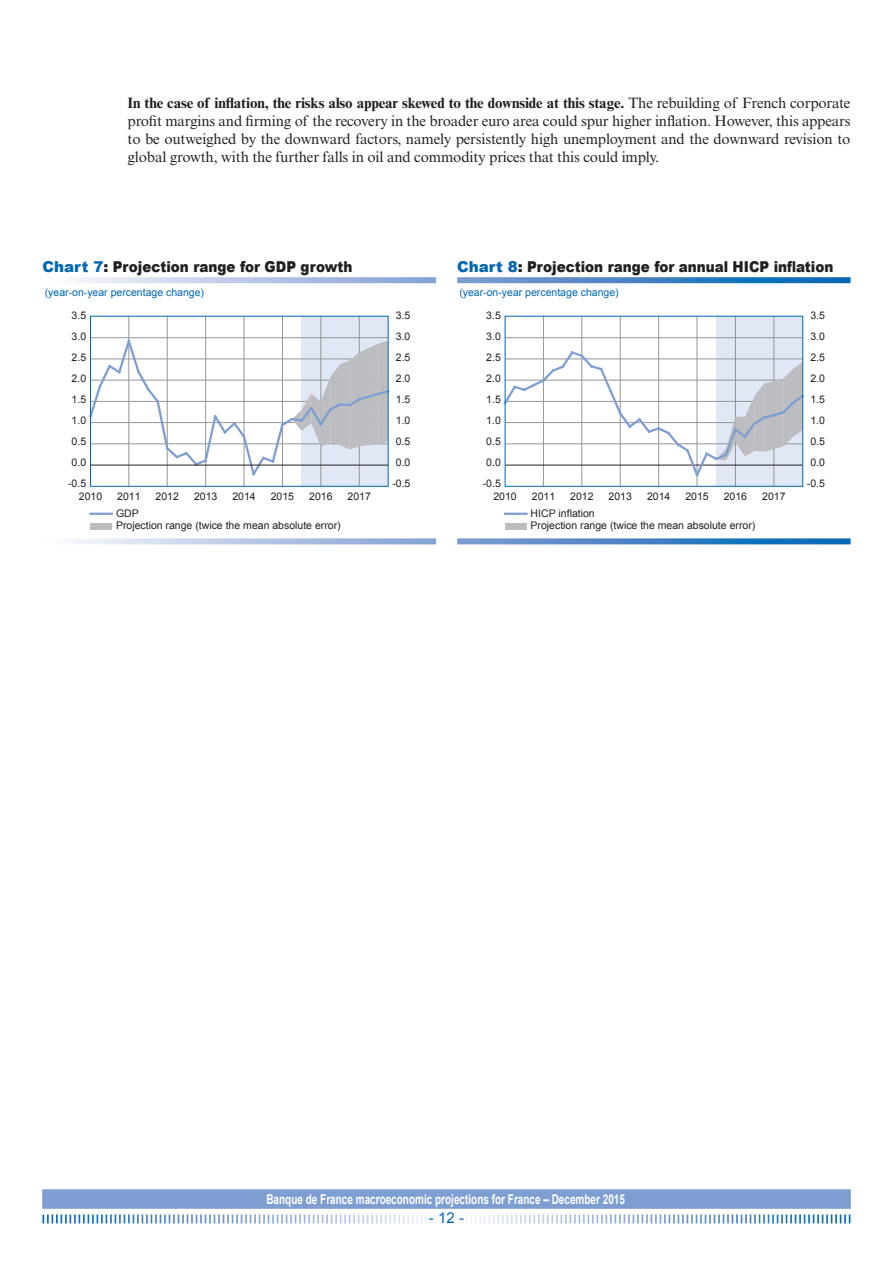
<style>
.page{position:relative;width:893px;height:1263px;background:#fff}
.page>*{position:absolute;margin:0;border:0;box-sizing:border-box;transform-origin:0 0}
.t1{font:15px/18px "Times New Roman MT Std";letter-spacing:-.01em;color:#231f20;text-align:justify}
.t2{font:900 15px "Arial";color:#231f20}
.t3{font:15px "Arial";color:#0166b3}
.t4{font:700 13.5px "Arial";color:#fff;scale:.74 1}
.t5{font:10.5px/21px "Arial";color:#231f20;text-align:center}
.t6{font:10.5px "Arial";color:#0166b3}
.s1{font-weight:700}
.s2{color:#0166b3}
</style>
<div class="page">
<div style="left:42px;top:1189px;width:809px;height:20px;background:#7e9ed2"></div>
<svg style="left:43px;top:1214px;width:807px;height:9px"></svg>
<svg style="left:72px;top:277px;width:364px;height:6px;background:#bbcae6"></svg>
<svg style="left:457px;top:277px;width:394px;height:6px;background:#4484c3"></svg>
<svg style="left:72px;top:538px;width:364px;height:6px;background:#bdcce7"></svg>
<svg style="left:457px;top:538px;width:394px;height:6px;background:#4a88c5"></svg>
<div style="left:302px;top:316px;width:86px;height:170px;background:#e1e8f5"></div>
<hr style="left:91px;top:337px;width:297px;height:1px;background:#939598">
<hr style="left:128px;top:316px;width:1px;height:170px;background:#939598">
<hr style="left:167px;top:316px;width:1px;height:170px;background:#939598">
<hr style="left:205px;top:316px;width:1px;height:170px;background:#939598">
<hr style="left:244px;top:316px;width:1px;height:170px;background:#939598">
<hr style="left:282px;top:316px;width:1px;height:170px;background:#939598">
<hr style="left:320px;top:316px;width:1px;height:170px;background:#939598">
<hr style="left:359px;top:316px;width:1px;height:170px;background:#939598">
<div style="left:91px;top:523px;width:21px;height:7px;background:#bcbdc0"></div>
<hr style="left:91px;top:513px;width:21px;height:2px;background:#7e9ed2">
<svg style="left:89px;top:338px;width:301px;height:139px"></svg>
<div style="left:90px;top:316px;width:299px;height:171px;border:1px solid #0167b3"></div>
<hr style="left:91px;top:465px;width:297px;height:1px;background:#231f20">
<div style="left:716px;top:316px;width:87px;height:170px;background:#e1e8f5"></div>
<hr style="left:505px;top:337px;width:298px;height:1px;background:#939598">
<hr style="left:543px;top:316px;width:1px;height:170px;background:#939598">
<hr style="left:581px;top:316px;width:1px;height:170px;background:#939598">
<hr style="left:620px;top:316px;width:1px;height:170px;background:#939598">
<hr style="left:658px;top:316px;width:1px;height:170px;background:#939598">
<hr style="left:697px;top:316px;width:1px;height:170px;background:#939598">
<hr style="left:735px;top:316px;width:1px;height:170px;background:#939598">
<hr style="left:773px;top:316px;width:1px;height:170px;background:#939598">
<div style="left:505px;top:523px;width:21px;height:7px;background:#bcbdc0"></div>
<hr style="left:505px;top:513px;width:21px;height:2px;background:#7e9ed2">
<svg style="left:503px;top:349px;width:301px;height:129px"></svg>
<div style="left:505px;top:316px;width:298px;height:171px;border:1px solid #0167b3"></div>
<p class="t1" style="left:128px;top:94px;width:724px"><span class="s1">In the case of inflation, the risks also appear skewed to the downside at this stage.</span> The rebuilding of French corporate profit margins and firming of the recovery in the broader euro area could spur higher inflation. However, this appears to be outweighed by the downward factors, namely persistently high unemployment and the downward revision to global growth, with the further falls in oil and commodity prices that this could imply.</p>
<p class="t2" style="left:43px;top:255px;width:311px"><span class="s2">Chart 7</span>: Projection range for GDP growth</p>
<p class="t2" style="left:457px;top:255px;width:378px"><span class="s2">Chart 8</span>: Projection range for annual HICP inflation</p>
<p class="t6" style="left:45px;top:286px;width:161px">(year‑on‑year percentage change)</p>
<p class="t6" style="left:459px;top:286px;width:161px">(year‑on‑year percentage change)</p>
<p class="t5" style="left:68px;top:305px;width:20px">3.5<br>3.0<br>2.5<br>2.0<br>1.5<br>1.0<br>0.5<br>0.0 -0.5</p>
<p class="t5" style="left:392px;top:305px;width:20px">3.5<br>3.0<br>2.5<br>2.0<br>1.5<br>1.0<br>0.5<br>0.0 -0.5</p>
<p class="t5" style="left:483px;top:305px;width:20px">3.5<br>3.0<br>2.5<br>2.0<br>1.5<br>1.0<br>0.5<br>0.0 -0.5</p>
<p class="t5" style="left:807px;top:305px;width:20px">3.5<br>3.0<br>2.5<br>2.0<br>1.5<br>1.0<br>0.5<br>0.0 -0.5</p>
<p class="t5" style="left:79px;top:485px;width:25px">2010</p>
<p class="t5" style="left:117px;top:485px;width:25px">2011</p>
<p class="t5" style="left:156px;top:485px;width:25px">2012</p>
<p class="t5" style="left:194px;top:485px;width:25px">2013</p>
<p class="t5" style="left:232px;top:485px;width:25px">2014</p>
<p class="t5" style="left:271px;top:485px;width:25px">2015</p>
<p class="t5" style="left:309px;top:485px;width:25px">2016</p>
<p class="t5" style="left:348px;top:485px;width:25px">2017</p>
<p class="t5" style="left:493px;top:485px;width:25px">2010</p>
<p class="t5" style="left:532px;top:485px;width:25px">2011</p>
<p class="t5" style="left:570px;top:485px;width:25px">2012</p>
<p class="t5" style="left:609px;top:485px;width:25px">2013</p>
<p class="t5" style="left:647px;top:485px;width:25px">2014</p>
<p class="t5" style="left:685px;top:485px;width:25px">2015</p>
<p class="t5" style="left:724px;top:485px;width:25px">2016</p>
<p class="t5" style="left:762px;top:485px;width:25px">2017</p>
<p class="t5" style="left:116px;top:506px;width:226px;line-height:12.9px;text-align:left">GDP<br>Projection range (twice the mean absolute error)</p>
<p class="t5" style="left:531px;top:506px;width:226px;line-height:12.9px;text-align:left">HICP inflation<br>Projection range (twice the mean absolute error)</p>
<p class="t4" style="left:266px;top:1190px;width:486px">Banque de France macroeconomic projections for France – December 2015</p>
<p class="t3" style="left:429px;top:1208px;width:37px">- 12 -</p>
</div>
